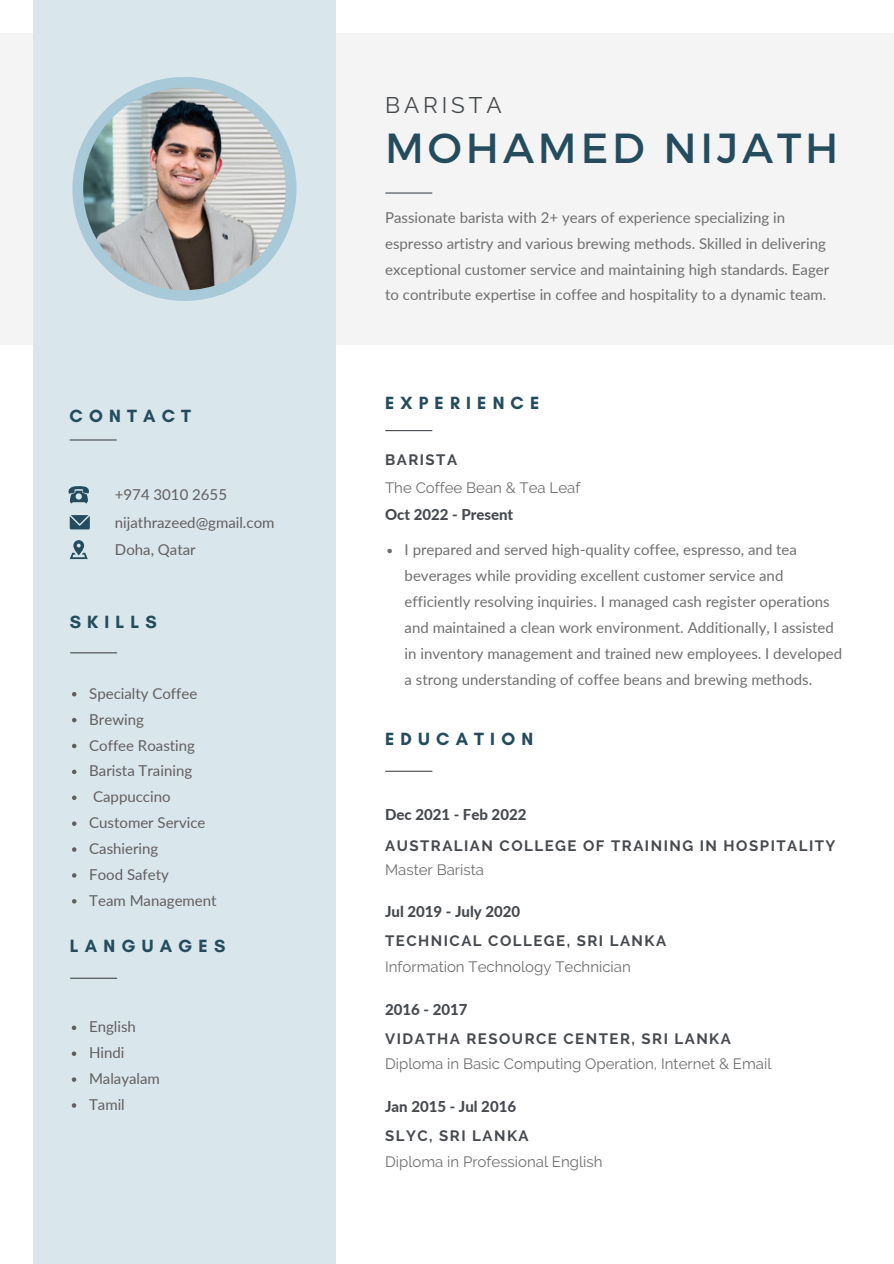
<style>
.page{position:relative;width:894px;height:1264px;background:#fff}
.page>*{position:absolute;margin:0;border:0;box-sizing:border-box;transform-origin:0 0}
.t1{font:42px "Montserrat";letter-spacing:.095em;color:#244c5d}
.t2{font:22.5px "Raleway";letter-spacing:.175em;color:#464a4e}
.t3{font:700 18px "Glacial Indifference";letter-spacing:.345em;color:#244c5d}
.t4{font:15px/25.8px "Lato";color:#706f6f}
.t5{font:15px "Lato";color:#625f5f}
.t6{font:15px "Raleway";color:#706f6f}
.t7{font:700 15px "Raleway";letter-spacing:.1em;color:#464a4e}
.t8{font:800 15px "Lato";color:#464a4e}
</style>
<div class="page">
<div style="left:0;top:33px;width:893px;height:312px;background:#f4f4f4"></div>
<div style="left:33px;top:0;width:302px;height:1263px;background:#d9e6ec"></div>
<div style="left:72px;top:77px;width:224px;height:224px;background:#a7c9d8;border-radius:50%"></div>
<img style="left:83px;top:88px;width:203px;height:202px;border-radius:50%">
<svg style="left:68px;top:486px;width:21px;height:17px"></svg>
<svg style="left:70px;top:515px;width:20px;height:14px"></svg>
<svg style="left:70px;top:540px;width:18px;height:19px"></svg>
<hr style="left:70px;top:439px;width:46px;height:1px;background:#464a4e">
<hr style="left:70px;top:652px;width:47px;height:1px;background:#464a4e">
<hr style="left:385px;top:430px;width:47px;height:1px;background:#464a4e">
<hr style="left:385px;top:192px;width:47px;height:2px;background:#464a4e">
<hr style="left:385px;top:770px;width:47px;height:1px;background:#464a4e">
<hr style="left:70px;top:977px;width:47px;height:1px;background:#464a4e">
<svg style="left:72px;top:692px;width:4px;height:4px"></svg>
<svg style="left:72px;top:718px;width:4px;height:4px"></svg>
<svg style="left:72px;top:743px;width:4px;height:5px"></svg>
<svg style="left:72px;top:769px;width:4px;height:5px"></svg>
<svg style="left:72px;top:795px;width:4px;height:5px"></svg>
<svg style="left:72px;top:821px;width:4px;height:5px"></svg>
<svg style="left:72px;top:847px;width:4px;height:4px"></svg>
<svg style="left:72px;top:873px;width:4px;height:4px"></svg>
<svg style="left:72px;top:899px;width:4px;height:4px"></svg>
<svg style="left:387px;top:548px;width:5px;height:5px"></svg>
<svg style="left:72px;top:1025px;width:4px;height:5px"></svg>
<svg style="left:72px;top:1051px;width:4px;height:4px"></svg>
<svg style="left:72px;top:1077px;width:4px;height:4px"></svg>
<svg style="left:72px;top:1103px;width:4px;height:4px"></svg>
<p class="t3" style="left:69px;top:404px;width:123px">CONTACT</p>
<p class="t5" style="left:115px;top:485px;width:114px">+974 3010 2655</p>
<p class="t5" style="left:115px;top:513px;width:161px">nijathrazeed@gmail.com</p>
<p class="t5" style="left:115px;top:540px;width:82px">Doha, Qatar</p>
<p class="t3" style="left:70px;top:611px;width:89px">SKILLS</p>
<p class="t5" style="left:89px;top:684px;width:110px">Specialty Coffee</p>
<p class="t5" style="left:89px;top:709px;width:56px">Brewing</p>
<p class="t5" style="left:89px;top:735px;width:107px">Coffee Roasting</p>
<p class="t5" style="left:89px;top:761px;width:104px">Barista Training</p>
<p class="t5" style="left:93px;top:787px;width:79px">Cappuccino</p>
<h3 class="t5" style="left:89px;top:813px;width:118px">Customer Service</h3>
<p class="t5" style="left:89px;top:839px;width:71px">Cashiering</p>
<p class="t5" style="left:89px;top:865px;width:81px">Food Safety</p>
<p class="t5" style="left:89px;top:891px;width:129px">Team Management</p>
<h5 class="t3" style="left:70px;top:935px;width:157px">LANGUAGES</h5>
<p class="t5" style="left:89px;top:1017px;width:48px">English</p>
<h3 class="t5" style="left:89px;top:1043px;width:37px">Hindi</h3>
<h5 class="t5" style="left:89px;top:1069px;width:72px">Malayalam</h5>
<h4 class="t5" style="left:89px;top:1095px;width:37px">Tamil</h4>
<p class="t2" style="left:385px;top:92px;width:118px">BARISTA</p>
<h3 class="t1" style="left:385px;top:121px;width:455px">MOHAMED NIJATH</h3>
<p class="t4" style="left:385px;top:204px;width:445px">Passionate barista with 2+ years of experience specializing in espresso artistry and various brewing methods. Skilled in delivering exceptional customer service and maintaining high standards. Eager to contribute expertise in coffee and hospitality to a dynamic team.</p>
<p class="t3" style="left:385px;top:391px;width:156px">EXPERIENCE</p>
<p class="t7" style="left:385px;top:450px;width:73px">BARISTA</p>
<h3 class="t6" style="left:385px;top:479px;width:196px">The Coffee Bean &amp; Tea Leaf</h3>
<p class="t8" style="left:385px;top:505px;width:130px">Oct 2022 - Present</p>
<p class="t4" style="left:404px;top:536px;width:439px">I prepared and served high-quality coffee, espresso, and tea beverages while providing excellent customer service and efficiently resolving inquiries. I managed cash register operations and maintained a clean work environment. Additionally, I assisted in inventory management and trained new employees. I developed a strong understanding of coffee beans and brewing methods.</p>
<p class="t3" style="left:385px;top:728px;width:149px">EDUCATION</p>
<h1 class="t8" style="left:385px;top:805px;width:143px">Dec 2021 - Feb 2022</h1>
<p class="t7" style="left:385px;top:836px;width:451px">AUSTRALIAN COLLEGE OF TRAINING IN HOSPITALITY</p>
<h2 class="t6" style="left:385px;top:860px;width:100px">Master Barista</h2>
<h4 class="t8" style="left:385px;top:902px;width:136px">Jul 2019 - July 2020</h4>
<p class="t7" style="left:385px;top:932px;width:282px">TECHNICAL COLLEGE, SRI LANKA</p>
<h3 class="t6" style="left:385px;top:957px;width:247px">Information Technology Technician</h3>
<h4 class="t8" style="left:385px;top:999px;width:84px">2016 - 2017</h4>
<p class="t7" style="left:385px;top:1029px;width:347px">VIDATHA RESOURCE CENTER, SRI LANKA</p>
<h5 class="t6" style="left:385px;top:1055px;width:387px">Diploma in Basic Computing Operation, Internet &amp; Email</h5>
<h4 class="t8" style="left:385px;top:1097px;width:132px">Jan 2015 - Jul 2016</h4>
<p class="t7" style="left:385px;top:1127px;width:145px">SLYC, SRI LANKA</p>
<h5 class="t6" style="left:385px;top:1152px;width:219px">Diploma in Professional English</h5>
</div>
